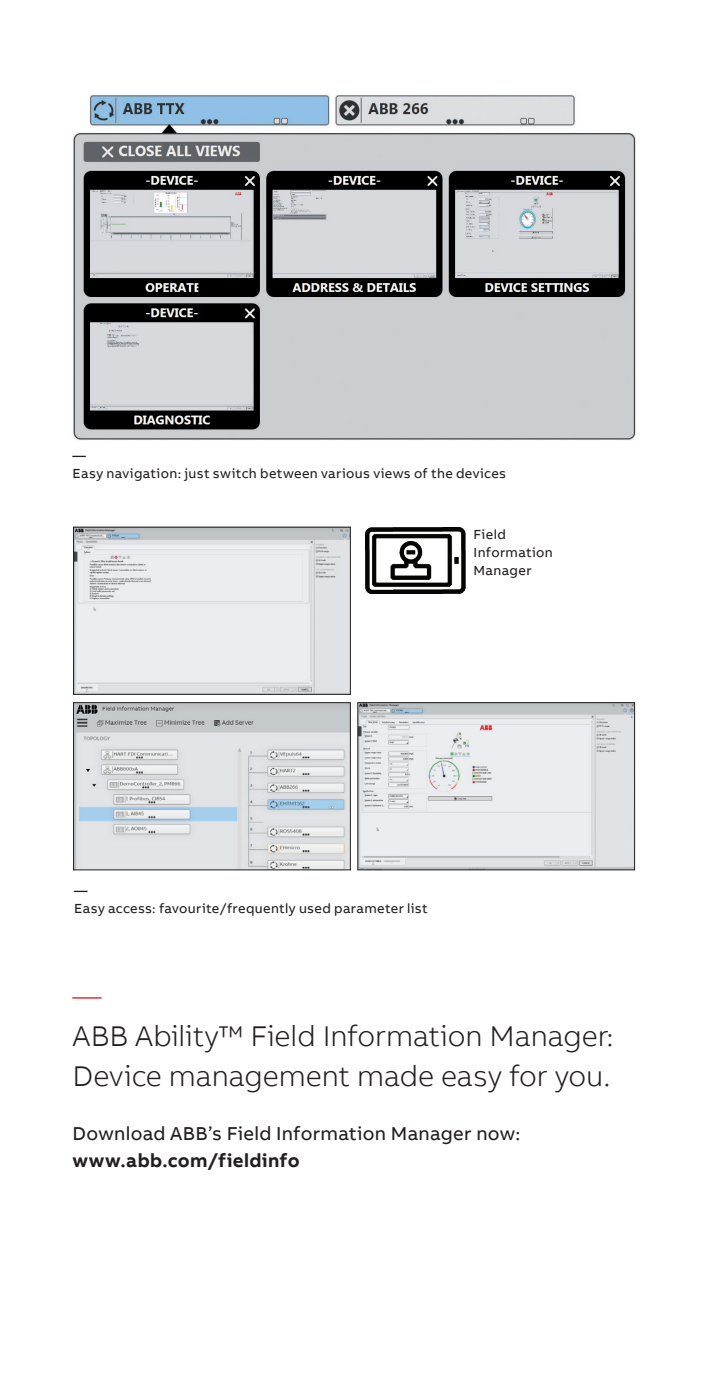
<style>
.page{position:relative;width:708px;height:1378px;background:#fff}
.page>*{position:absolute;margin:0;border:0;box-sizing:border-box;transform-origin:0 0}
.t1{font:300 29.25px/40.5px "AB Bvoice";letter-spacing:-.005em;color:#231f20}
.t2{font:300 29.25px "AB Bvoice";color:#ee1c28}
.t3{font:19.12px "AB Bvoice";letter-spacing:.015em;color:#231f20}
.t4{font:700 19.12px "AB Bvoice";letter-spacing:.02em;color:#231f20}
.t5{font:13.5px/18px "AB Bvoice";letter-spacing:.025em;color:#231f20}
</style>
<div class="page">
<img style="left:73px;top:95px;width:563px;height:345px">
<img style="left:75px;top:529px;width:274px;height:163px">
<div style="left:73px;top:527px;width:278px;height:167px;border:1px solid #231f20"></div>
<img style="left:75px;top:704px;width:274px;height:164px">
<div style="left:73px;top:702px;width:278px;height:168px;border:1px solid #231f20"></div>
<img style="left:360px;top:704px;width:273px;height:164px">
<div style="left:358px;top:702px;width:277px;height:168px;border:1px solid #231f20"></div>
<img style="left:366px;top:528px;width:99px;height:65px">
<p class="t5" style="left:73px;top:446px;width:435px">—<br>Easy navigation: just switch between various views of the devices</p>
<p class="t5" style="left:474px;top:526px;width:81px">Field<br>Information<br>Manager</p>
<p class="t5" style="left:74px;top:881px;width:355px">—<br>Easy access: favourite/frequently used parameter list</p>
<h1 class="t2" style="left:73px;top:978px;width:31px">—</h1>
<h1 class="t1" style="left:73px;top:1015px;width:543px">ABB Ability™ Field Information Manager:<br>Device management made easy for you.</h1>
<h2 class="t3" style="left:73px;top:1122px;width:449px">Download ABB’s Field Information Manager now:</h2>
<h2 class="t4" style="left:73px;top:1148px;width:229px">www.abb.com/fieldinfo</h2>
</div>
